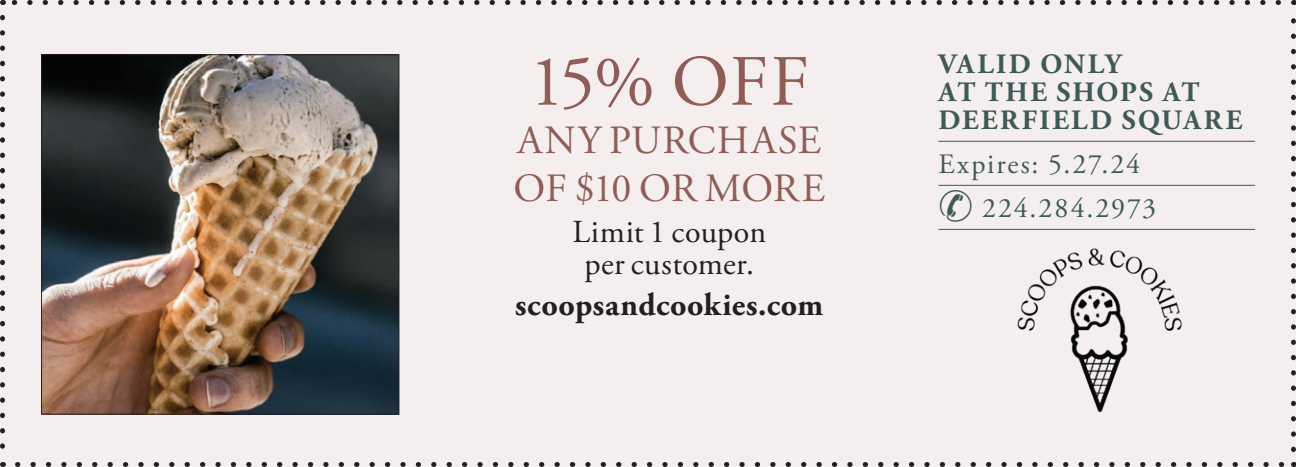
<style>
.page{position:relative;width:1296px;height:467px;background:#f4eeee}
.page>*{position:absolute;margin:0;border:0;box-sizing:border-box;transform-origin:0 0}
.t1{font:72px "Adobe Garamond Pro";color:#8f5d55}
.t2{font:40px/48px "Adobe Garamond Pro";letter-spacing:.01em;color:#8f5d55}
.t3{font:32px/32px "Adobe Garamond Pro";letter-spacing:.01em;color:#231f20;text-align:center}
.t4{font:700 32px "Adobe Garamond Pro";letter-spacing:.015em;color:#231f20}
.t5{font:700 28px/28px "Adobe Garamond Pro";letter-spacing:.08em;color:#3d5958}
.t6{font:28px/44px "Adobe Garamond Pro";letter-spacing:.065em;color:#3d5958}
</style>
<div class="page">
<svg style="left:18px;top:462px;width:1267px;height:5px"></svg>
<svg style="left:11px;top:0;width:1267px;height:5px"></svg>
<svg style="left:0;top:17px;width:5px;height:450px"></svg>
<svg style="left:1291px;top:0;width:5px;height:449px"></svg>
<hr style="left:938px;top:140px;width:317px;height:2px;background:#3d5958">
<hr style="left:938px;top:184px;width:317px;height:2px;background:#3d5958">
<hr style="left:938px;top:228px;width:317px;height:2px;background:#3d5958">
<img style="left:43px;top:56px;width:354px;height:356px">
<div style="left:41px;top:54px;width:358px;height:360px;border:1px solid #231f20"></div>
<img style="left:1017px;top:248px;width:165px;height:164px">
<h1 class="t1" style="left:529px;top:39px;width:282px">15% OFF</h1>
<h2 class="t2" style="left:513px;top:118px;width:313px">ANY PURCHASE<br>OF $10 OR MORE</h2>
<p class="t3" style="left:572px;top:217px;width:195px">Limit 1 coupon per customer.</p>
<p class="t4" style="left:515px;top:286px;width:310px">scoopsandcookies.com</p>
<p class="t5" style="left:938px;top:50px;width:305px">VALID ONLY<br>AT THE SHOPS AT<br>DEERFIELD SQUARE</p>
<p class="t6" style="left:938px;top:143px;width:219px">Expires: 5.27.24 ✆ 224.284.2973</p>
</div>
